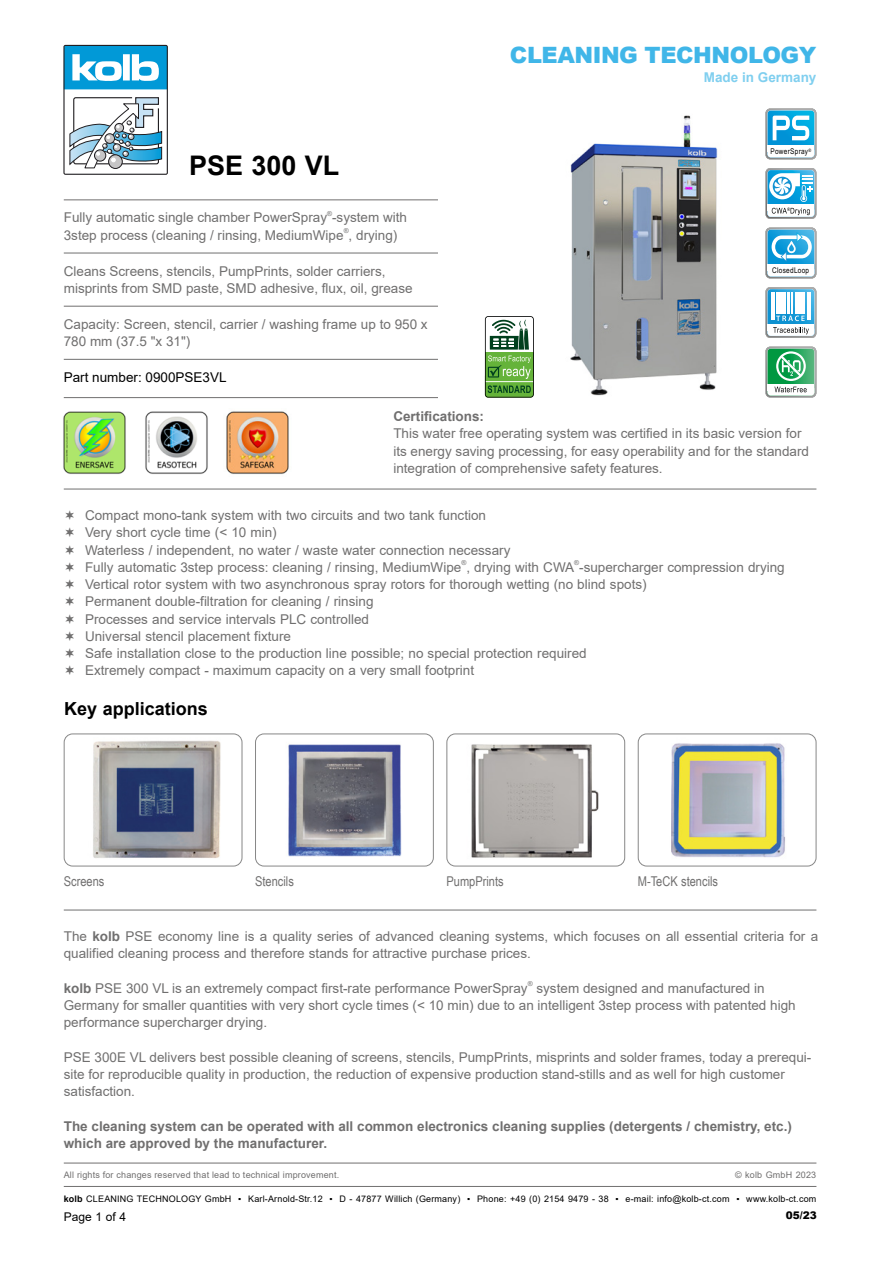
<style>
.page{position:relative;width:893px;height:1263px;background:#fff}
.page>*{position:absolute;margin:0;border:0;box-sizing:border-box;transform-origin:0 0}
.Headline_Modell{font:700 27px "Arial";color:#000}
.t1{font:900 22.5px "Arial";letter-spacing:-.02em;color:#40b6e8}
.t2{font:700 18px "Arial";color:#000}
.Fließtext_Flatter{font:13.5px/17.2px "Arial";color:#706f6f}
.Mengentext_Block{font:13.5px/17.2px "Arial";color:#706f6f}
.Fließtext_Headline{font:700 13.5px/17.2px "Arial";color:#706f6f}
.BU_Grau{font:13.5px "Arial Narrow";color:#706f6f}
.Art__Nr{font:13.5px "Arial";color:#000}
.t3{font:700 13.5px "Arial";color:#80cfef}
.Seitenzahl{font:12px "Arial";color:#000}
.t4{font:900 10.5px "Arial";color:#000}
.Hinweiszeile{font:9px "Arial";letter-spacing:.02em;color:#000}
.Hinweiszeile-2{font:9px "Arial";letter-spacing:.02em;color:#706f6f}
.t5{font:7.95px "Arial Narrow";letter-spacing:.035em;color:#000}
.Fließtext_Flatter-2{font:6.75px "Arial";color:#706f6f}
.s1{font-weight:700}
</style>
<div class="page">
<img style="left:63px;top:411px;width:63px;height:63px">
<img style="left:226px;top:411px;width:63px;height:63px">
<img style="left:145px;top:411px;width:63px;height:63px">
<img style="left:671px;top:743px;width:114px;height:115px">
<div style="left:638px;top:733px;width:178px;height:133px;border:1px solid #878787;border-radius:9px"></div>
<img style="left:471px;top:744px;width:128px;height:114px">
<div style="left:446px;top:733px;width:179px;height:133px;border:1px solid #878787;border-radius:9px"></div>
<img style="left:288px;top:744px;width:114px;height:113px">
<div style="left:255px;top:733px;width:179px;height:133px;border:1px solid #878787;border-radius:9px"></div>
<img style="left:93px;top:740px;width:128px;height:118px">
<div style="left:64px;top:733px;width:178px;height:133px;border:1px solid #878787;border-radius:9px"></div>
<img style="left:570px;top:115px;width:148px;height:281px">
<svg style="left:485px;top:316px;width:49px;height:82px"></svg>
<svg style="left:765px;top:287px;width:51px;height:51px"></svg>
<svg style="left:765px;top:228px;width:51px;height:50px"></svg>
<svg style="left:765px;top:168px;width:51px;height:51px"></svg>
<svg style="left:765px;top:109px;width:51px;height:50px"></svg>
<svg style="left:765px;top:347px;width:51px;height:50px"></svg>
<svg style="left:63px;top:45px;width:105px;height:130px"></svg>
<hr style="left:64px;top:1186px;width:752px;height:1px;background:#706f6f">
<hr style="left:64px;top:199px;width:374px;height:1px;background:#706f6f">
<hr style="left:64px;top:253px;width:374px;height:1px;background:#706f6f">
<hr style="left:64px;top:306px;width:374px;height:1px;background:#706f6f">
<hr style="left:64px;top:359px;width:374px;height:1px;background:#706f6f">
<hr style="left:64px;top:397px;width:374px;height:1px;background:#706f6f">
<hr style="left:64px;top:489px;width:752px;height:1px;background:#706f6f">
<hr style="left:64px;top:1163px;width:752px;height:1px;background:#706f6f">
<hr style="left:64px;top:910px;width:752px;height:1px;background:#706f6f">
<h2 class="t1" style="left:510px;top:39px;width:308px">CLEANING TECHNOLOGY</h2>
<p class="Headline_Modell" style="left:189px;top:146px;width:152px">PSE 300 VL</p>
<p class="Fließtext_Flatter-2" style="left:327px;top:209px;width:6px">®</p>
<p class="Fließtext_Flatter" style="left:64px;top:226px;width:335px">3step process (cleaning / rinsing, MediumWipe , drying)</p>
<p class="Fließtext_Flatter" style="left:64px;top:209px;width:345px">Fully automatic single chamber PowerSpray -system with</p>
<p class="Fließtext_Flatter-2" style="left:344px;top:226px;width:6px">®</p>
<p class="Fließtext_Flatter" style="left:64px;top:262px;width:350px">Cleans Screens, stencils, PumpPrints, solder carriers, misprints from SMD paste, SMD adhesive, flux, oil, grease</p>
<p class="Fließtext_Flatter" style="left:64px;top:315px;width:365px">Capacity: Screen, stencil, carrier / washing frame up to 950 x<br>780 mm (37.5 "x 31")</p>
<p class="Art__Nr" style="left:64px;top:368px;width:164px">Part number: 0900PSE3VL</p>
<p class="t3" style="left:704px;top:68px;width:114px">Made in Germany</p>
<p class="t5" style="left:770px;top:145px;width:42px">PowerSpray<sup>®</sup></p>
<p class="t5" style="left:772px;top:265px;width:38px">ClosedLoop</p>
<p class="Fließtext_Headline" style="left:393px;top:408px;width:92px">Certifications:</p>
<p class="Fließtext_Flatter" style="left:393px;top:425px;width:417px">This water free operating system was certified in its basic version for its energy saving processing, for easy operability and for the standard integration of comprehensive safety features.</p>
<p class="Fließtext_Flatter" style="left:85px;top:507px;width:403px">Compact mono-tank system with two circuits and two tank function</p>
<p class="Fließtext_Flatter" style="left:85px;top:524px;width:193px">Very short cycle time (&lt; 10 min)</p>
<p class="Fließtext_Flatter" style="left:85px;top:541px;width:427px">Waterless / independent, no water / waste water connection necessary</p>
<p class="Fließtext_Flatter" style="left:85px;top:558px;width:701px">Fully automatic 3step process: cleaning / rinsing, MediumWipe , drying with CWA -supercharger compression drying</p>
<p class="Fließtext_Flatter-2" style="left:461px;top:558px;width:6px">®</p>
<p class="Fließtext_Flatter-2" style="left:574px;top:558px;width:6px">®</p>
<p class="Fließtext_Flatter" style="left:85px;top:576px;width:563px">Vertical rotor system with two asynchronous spray rotors for thorough wetting (no blind spots)</p>
<p class="Fließtext_Flatter" style="left:85px;top:593px;width:290px">Permanent double-filtration for cleaning / rinsing</p>
<p class="Fließtext_Flatter" style="left:85px;top:610px;width:285px">Processes and service intervals PLC controlled</p>
<p class="Fließtext_Flatter" style="left:85px;top:627px;width:207px">Universal stencil placement fixture</p>
<p class="Fließtext_Flatter" style="left:85px;top:645px;width:503px">Safe installation close to the production line possible; no special protection required</p>
<p class="Fließtext_Flatter" style="left:85px;top:662px;width:391px">Extremely compact - maximum capacity on a very small footprint</p>
<h3 class="t2" style="left:64px;top:696px;width:145px">Key applications</h3>
<p class="BU_Grau" style="left:64px;top:871px;width:42px">Screens</p>
<p class="BU_Grau" style="left:255px;top:871px;width:40px">Stencils</p>
<p class="BU_Grau" style="left:446px;top:871px;width:59px">PumpPrints</p>
<p class="BU_Grau" style="left:638px;top:871px;width:82px">M-TeCK stencils</p>
<p class="Mengentext_Block" style="left:64px;top:928px;width:756px">The <span class="s1">kolb</span> PSE economy line is a quality series of advanced cleaning systems, which focuses on all essential criteria for a qualified cleaning process and therefore stands for attractive purchase prices.</p>
<p class="Fließtext_Flatter" style="left:64px;top:979px;width:465px"><span class="s1">kolb</span> PSE 300 VL is an extremely compact first-rate performance PowerSpray</p>
<p class="Fließtext_Flatter-2" style="left:528px;top:979px;width:6px">®</p>
<p class="Fließtext_Flatter" style="left:64px;top:979px;width:733px;text-indent:473px">system designed and manufactured in<br>Germany for smaller quantities with very short cycle times (&lt; 10 min) due to an intelligent 3step process with patented high performance supercharger drying.</p>
<p class="Fließtext_Flatter" style="left:64px;top:1048px;width:749px">PSE 300E VL delivers best possible cleaning of screens, stencils, PumpPrints, misprints and solder frames, today a prerequi&shy;site for reproducible quality in production, the reduction of expensive production stand-stills and as well for high customer satisfaction.</p>
<p class="Fließtext_Headline" style="left:64px;top:1118px;width:730px">The cleaning system can be operated with all common electronics cleaning supplies (detergents / chemistry, etc.) which are approved by the manufacturer.</p>
<p class="Hinweiszeile-2" style="left:64px;top:1168px;width:277px">All rights for changes reserved that lead to technical improvement.</p>
<p class="Hinweiszeile-2" style="left:735px;top:1168px;width:83px">© kolb GmbH 2023</p>
<p class="Hinweiszeile" style="left:64px;top:1192px;width:754px"><span class="s1">kolb</span> CLEANING TECHNOLOGY GmbH ▪ Karl-Arnold-Str.12 ▪ D - 47877 Willich (Germany) ▪ Phone: +49 (0) 2154 9479 - 38 ▪ e-mail: info@kolb-ct.com ▪ www.kolb-ct.com</p>
<p class="Seitenzahl" style="left:64px;top:1208px;width:64px">Page 1 of 4</p>
<p class="t4" style="left:786px;top:1208px;width:32px">05/23</p>
</div>
